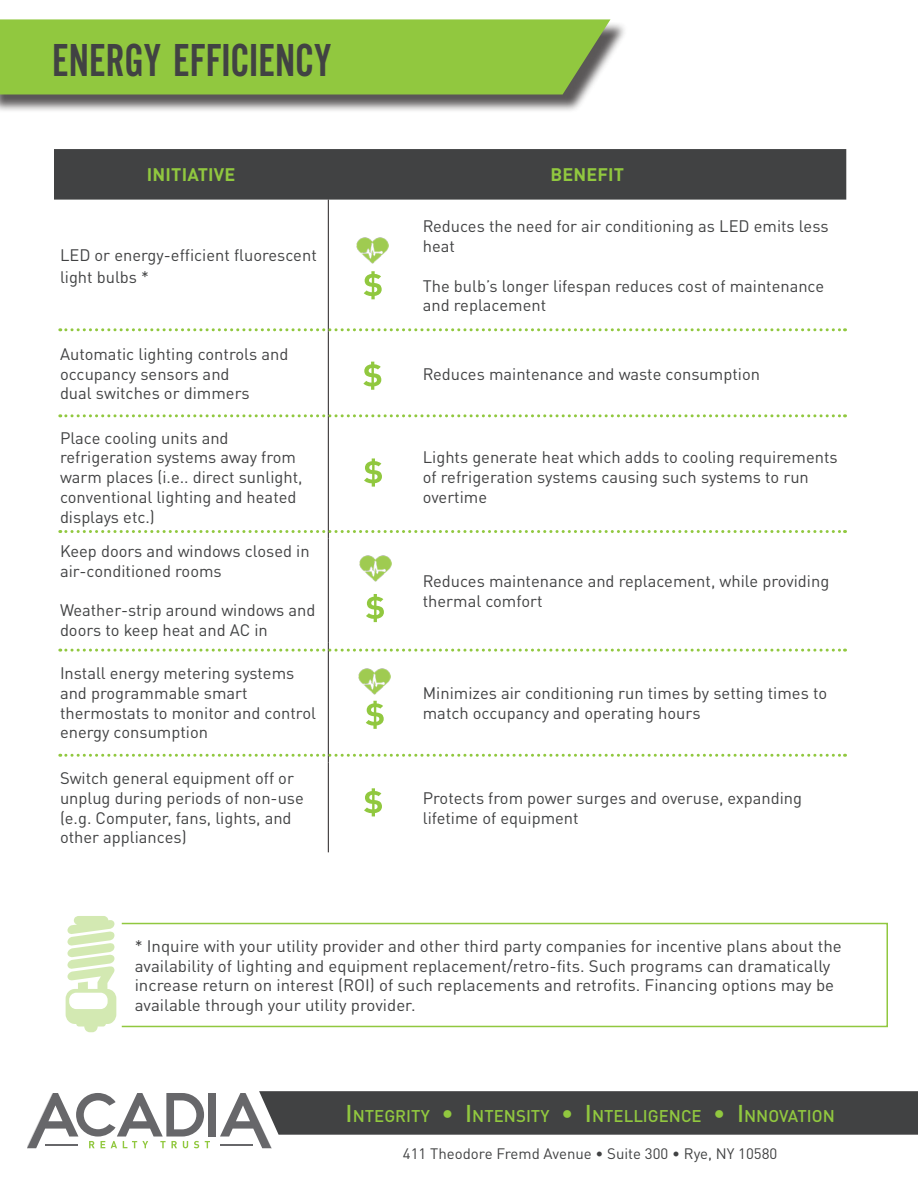
<style>
.page{position:relative;width:918px;height:1188px;background:#fff}
.page>*{position:absolute;margin:0;border:0;box-sizing:border-box;transform-origin:0 0}
.t1{font:48px "Alternate Gothic EF No Two";color:#414243}
.t2{font:700 18px "DIN Pro";letter-spacing:.01em;color:#91c83f}
.t3{font:500 16.8px "DIN Pro";color:#91c83f}
.t4{font:16.5px/19.8px "DIN Pro";color:#414243}
.t5{font:15px "DIN Pro";color:#414243}
.s1{font-size:24px}
</style>
<div class="page">
<div style="left:209px;top:1093px;width:7px;height:44px;background:#67676a"></div>
<svg style="left:27px;top:1093px;width:183px;height:55px"></svg>
<svg style="left:220px;top:1091px;width:698px;height:57px"></svg>
<div style="left:54px;top:149px;width:792px;height:51px;background:#414243"></div>
<hr style="left:328px;top:200px;width:1px;height:131px;background:#231f20">
<hr style="left:328px;top:331px;width:1px;height:84px;background:#231f20">
<hr style="left:328px;top:415px;width:1px;height:123px;background:#231f20">
<hr style="left:328px;top:538px;width:1px;height:104px;background:#231f20">
<hr style="left:328px;top:642px;width:1px;height:120px;background:#231f20">
<hr style="left:328px;top:762px;width:1px;height:90px;background:#231f20">
<div style="left:0;top:22px;width:628px;height:91px;background:#231f20;opacity:.75"></div>
<div style="left:0;top:19px;width:610px;height:75px;background:#91c83f"></div>
<svg style="left:60px;top:328px;width:786px;height:3px"></svg>
<svg style="left:60px;top:414px;width:786px;height:3px"></svg>
<svg style="left:60px;top:530px;width:786px;height:3px"></svg>
<svg style="left:60px;top:649px;width:786px;height:3px"></svg>
<svg style="left:60px;top:754px;width:786px;height:3px"></svg>
<svg style="left:364px;top:271px;width:18px;height:28px"></svg>
<div style="left:121px;top:923px;width:767px;height:104px;border:2px solid #91c83f"></div>
<svg style="left:66px;top:916px;width:50px;height:116px"></svg>
<img style="left:359px;top:669px;width:31px;height:26px">
<img style="left:359px;top:556px;width:32px;height:25px">
<img style="left:357px;top:238px;width:31px;height:25px">
<svg style="left:366px;top:701px;width:18px;height:28px"></svg>
<svg style="left:366px;top:594px;width:18px;height:28px"></svg>
<svg style="left:364px;top:458px;width:18px;height:29px"></svg>
<svg style="left:363px;top:362px;width:18px;height:28px"></svg>
<svg style="left:364px;top:788px;width:18px;height:28px"></svg>
<p class="t1" style="left:52px;top:35px;width:281px">ENERGY EFFICIENCY</p>
<p class="t2" style="left:147px;top:160px;width:90px">INITIATIVE</p>
<p class="t2" style="left:550px;top:160px;width:75px">BENEFIT</p>
<p class="t4" style="left:60px;top:243px;width:258px;line-height:21.6px">LED or energy-efficient fluorescent light bulbs *</p>
<p class="t4" style="left:60px;top:342px;width:230px">Automatic lighting controls and occupancy sensors and</p>
<p class="t4" style="left:60px;top:382px;width:191px">dual switches or dimmers</p>
<p class="t4" style="left:60px;top:426px;width:244px">Place cooling units and refrigeration systems away from warm places (i.e.. direct sunlight, conventional lighting and heated displays etc.)</p>
<p class="t4" style="left:60px;top:540px;width:251px">Keep doors and windows closed in air-conditioned rooms</p>
<p class="t4" style="left:60px;top:599px;width:257px">Weather-strip around windows and doors to keep heat and AC in</p>
<p class="t4" style="left:60px;top:661px;width:258px">Install energy metering systems and programmable smart thermostats to monitor and control energy consumption</p>
<p class="t4" style="left:60px;top:767px;width:245px">Switch general equipment off or unplug during periods of non-use (e.g. Computer, fans, lights, and other appliances)</p>
<p class="t4" style="left:423px;top:215px;width:407px">Reduces the need for air conditioning as LED emits less heat</p>
<p class="t4" style="left:423px;top:274px;width:403px">The bulb’s longer lifespan reduces cost of maintenance and replacement</p>
<p class="t4" style="left:423px;top:362px;width:339px">Reduces maintenance and waste consumption</p>
<p class="t4" style="left:423px;top:446px;width:416px">Lights generate heat which adds to cooling requirements of refrigeration systems causing such systems to run overtime</p>
<p class="t4" style="left:423px;top:569px;width:408px">Reduces maintenance and replacement, while providing thermal comfort</p>
<p class="t4" style="left:423px;top:681px;width:406px">Minimizes air conditioning run times by setting times to match occupancy and operating hours</p>
<p class="t4" style="left:423px;top:786px;width:381px">Protects from power surges and overuse, expanding lifetime of equipment</p>
<p class="t4" style="left:135px;top:934px;width:709px">* Inquire with your utility provider and other third party companies for incentive plans about the availability of lighting and equipment replacement/retro-fits. Such programs can dramatically increase return on interest (ROI) of such replacements and retrofits. Financing options may be available through your utility provider.</p>
<p class="t3" style="left:346px;top:1102px;width:491px"><span class="s1">I</span>NTEGRITY <span class="s1">• I</span>NTENSITY <span class="s1">• I</span>NTELLI GENCE <span class="s1">• I</span>NNOVATI ON</p>
<p class="t5" style="left:403px;top:1141px;width:376px">411 Theodore Fremd Avenue • Suite 300 • Rye, NY 10580</p>
</div>
